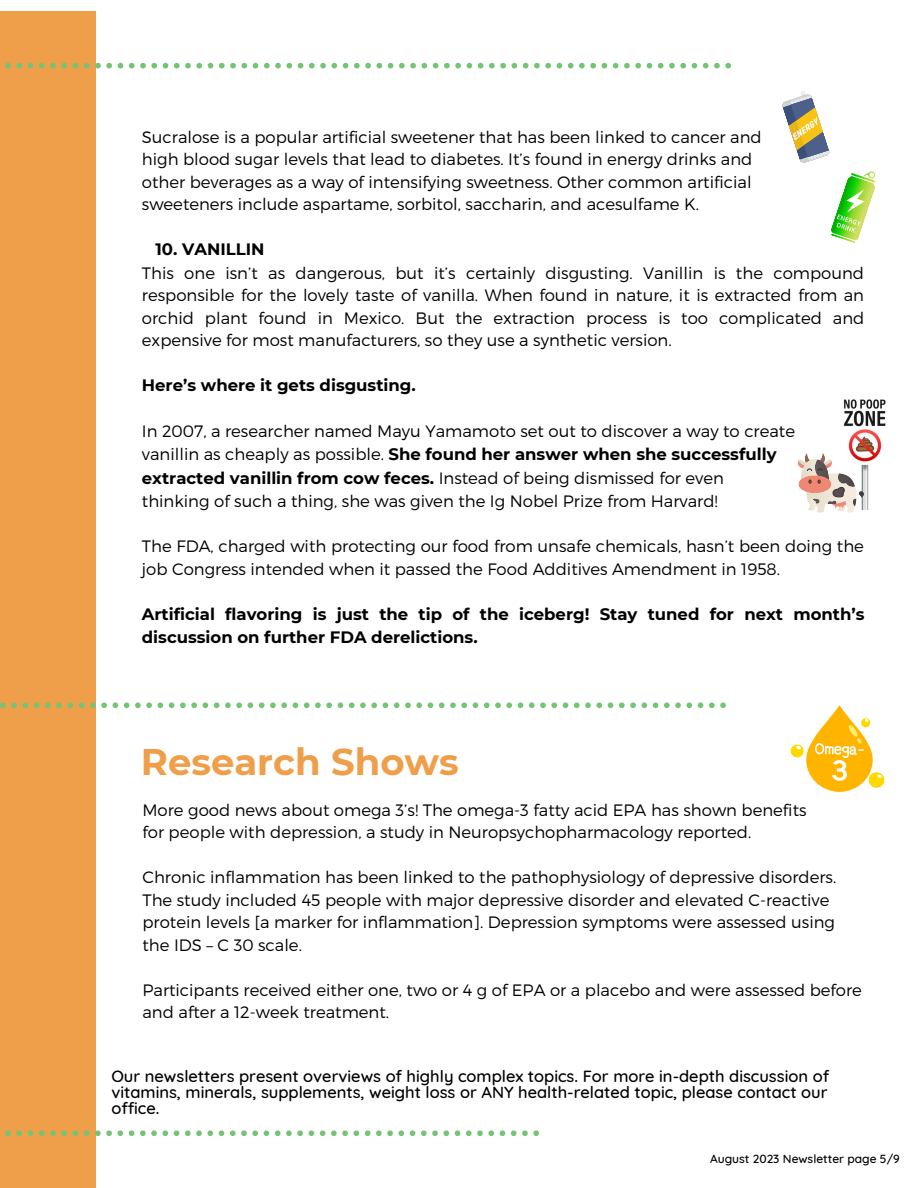
<style>
.page{position:relative;width:918px;height:1188px;background:#fff}
.page>*{position:absolute;margin:0;border:0;box-sizing:border-box;transform-origin:0 0}
.t1{font:700 37.05px "Montserrat";color:#ef9e4a}
.t2{font:300 16.5px/22.5px "Montserrat";color:#000}
.t3{font:700 16.5px/23.7px "Montserrat";color:#000}
.t4{font:500 16.5px/15.8px "Quicksand";color:#000;text-align:justify}
.t5{font:500 12px "Quicksand";color:#000}
.s1{font-weight:300}
</style>
<div class="page">
<div style="left:0;top:11px;width:96px;height:1177px;background:#ef9e4a"></div>
<svg style="left:5px;top:63px;width:726px;height:5px"></svg>
<svg style="left:5px;top:1130px;width:534px;height:6px"></svg>
<svg style="left:0;top:702px;width:726px;height:6px"></svg>
<svg style="left:782px;top:91px;width:94px;height:152px"></svg>
<img style="left:843px;top:399px;width:43px;height:110px">
<svg style="left:798px;top:453px;width:66px;height:60px"></svg>
<svg style="left:790px;top:705px;width:95px;height:87px"></svg>
<p class="t2" style="left:142px;top:125px;width:621px">Sucralose is a popular artificial sweetener that has been linked to cancer and</p>
<p class="t2" style="left:142px;top:147px;width:612px">high blood sugar levels that lead to diabetes. It’s found in energy drinks and</p>
<p class="t2" style="left:142px;top:170px;width:611px">other beverages as a way of intensifying sweetness. Other common artificial</p>
<p class="t2" style="left:142px;top:192px;width:559px">sweeteners include aspartame, sorbitol, saccharin, and acesulfame K.</p>
<p class="t3" style="left:155px;top:237px;width:110px">10. VANILLIN</p>
<p class="t2" style="left:142px;top:261px;width:724px;text-align:justify">This one isn’t as dangerous, but it’s certainly disgusting. Vanillin is the compound responsible for the lovely taste of vanilla. When found in nature, it is extracted from an orchid plant found in Mexico. But the extraction process is too complicated and expensive for most manufacturers, so they use a synthetic version.</p>
<p class="t3" style="left:142px;top:374px;width:275px">Here’s where it gets disgusting.</p>
<p class="t2" style="left:142px;top:419px;width:655px">In 2007, a researcher named Mayu Yamamoto set out to discover a way to create</p>
<p class="t3" style="left:142px;top:442px;width:636px"><span class="s1">vanillin as cheaply as possible.</span> She found her answer when she successfully</p>
<p class="t3" style="left:142px;top:466px;width:584px">extracted vanillin from cow feces. <span class="s1">Instead of being dismissed for even</span></p>
<p class="t2" style="left:142px;top:489px;width:578px">thinking of such a thing, she was given the Ig Nobel Prize from Harvard!</p>
<p class="t2" style="left:142px;top:534px;width:724px">The FDA, charged with protecting our food from unsafe chemicals, hasn’t been doing the job Congress intended when it passed the Food Additives Amendment in 1958.</p>
<p class="t3" style="left:142px;top:602px;width:724px">Artificial flavoring is just the tip of the iceberg! Stay tuned for next month’s discussion on further FDA derelictions.</p>
<p class="t1" style="left:141px;top:739px;width:320px">Research Shows</p>
<p class="t2" style="left:142px;top:798px;width:666px">More good news about omega 3’s! The omega-3 fatty acid EPA has shown benefits</p>
<p class="t2" style="left:142px;top:820px;width:610px">for people with depression, a study in Neuropsychopharmacology reported.</p>
<p class="t2" style="left:142px;top:865px;width:695px">Chronic inflammation has been linked to the pathophysiology of depressive disorders.<br>The study included 45 people with major depressive disorder and elevated C-reactive protein levels [a marker for inflammation]. Depression symptoms were assessed using the IDS – C 30 scale.</p>
<p class="t2" style="left:142px;top:978px;width:721px">Participants received either one, two or 4 g of EPA or a placebo and were assessed before and after a 12-week treatment.</p>
<p class="t4" style="left:111px;top:1068px;width:719px">Our newsletters present overviews of highly complex topics. For more in-depth discussion of vitamins, minerals, supplements, weight loss or ANY health-related topic, please contact our office.</p>
<p class="t5" style="left:710px;top:1151px;width:191px">August 2023 Newsletter page 5/9</p>
</div>
